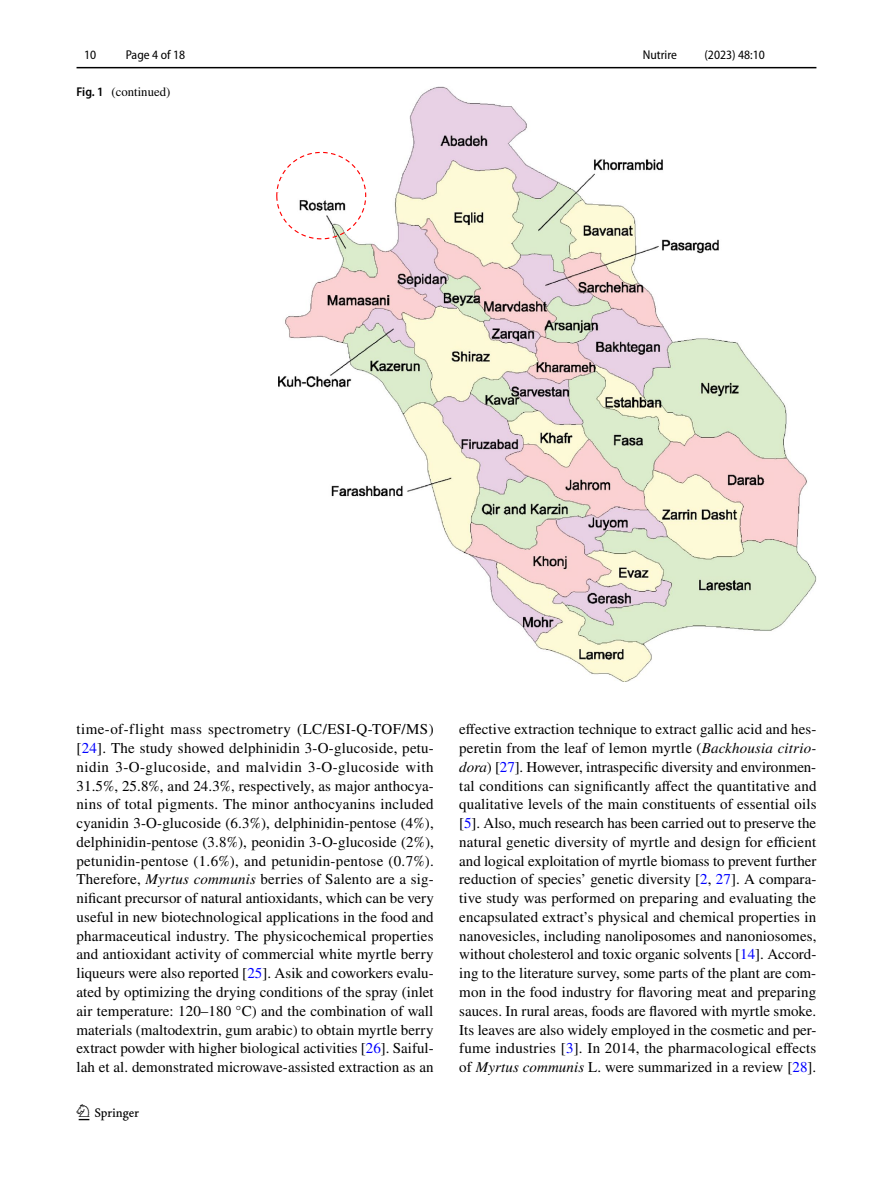
<style>
.page{position:relative;width:893px;height:1187px;background:#fff}
.page>*{position:absolute;margin:0;border:0;box-sizing:border-box;transform-origin:0 0}
.t1{font:22.5px "Springnew Regular 2";color:#000}
.t2{font:15px/18.8px "STIX";letter-spacing:.005em;color:#000;text-align:justify}
.t3{font:semi-condensed 12.75px "Myriad Pro";color:#000}
.t4{font:12.75px "STIX";color:#000}
.s1{font-family:"Myriad Pro";font-weight:600;font-stretch:semi-condensed}
.s2{color:#00f}
.s3{font-style:italic}
</style>
<div class="page">
<hr style="left:77px;top:67px;width:739px;height:1px;background:#000">
<img style="left:278px;top:87px;width:538px;height:595px">
<svg style="left:276px;top:152px;width:90px;height:87px"></svg>
<p class="t3" style="left:84px;top:48px;width:14px">10</p>
<p class="t3" style="left:126px;top:48px;width:61px">Page 4 of 18</p>
<p class="t4" style="left:77px;top:83px;width:95px"><span class="s1">Fig. 1</span> (continued)</p>
<p class="t3" style="left:643px;top:48px;width:36px">Nutrire</p>
<p class="t3" style="left:704px;top:48px;width:62px">(2023) 48:10</p>
<p class="t2" style="left:77px;top:721px;width:359px">time-of-flight mass spectrometry (LC/ESI-Q-TOF/MS) [<span class="s2">24</span>]. The study showed delphinidin 3-O-glucoside, petu&shy;nidin 3-O-glucoside, and malvidin 3-O-glucoside with 31.5%, 25.8%, and 24.3%, respectively, as major anthocya&shy;nins of total pigments. The minor anthocyanins included cyanidin 3-O-glucoside (6.3%), delphinidin-pentose (4%), delphinidin-pentose (3.8%), peonidin 3-O-glucoside (2%), petunidin-pentose (1.6%), and petunidin-pentose (0.7%).<br>Therefore, <span class="s3">Myrtus communis</span> berries of Salento are a sig&shy;nificant precursor of natural antioxidants, which can be very useful in new biotechnological applications in the food and pharmaceutical industry. The physicochemical properties and antioxidant activity of commercial white myrtle berry liqueurs were also reported [<span class="s2">25</span>]. Asik and coworkers evalu&shy;ated by optimizing the drying conditions of the spray (inlet air temperature: 120–180 °C) and the combination of wall materials (maltodextrin, gum arabic) to obtain myrtle berry extract powder with higher biological activities [<span class="s2">26</span>]. Saiful&shy;lah et al. demonstrated microwave-assisted extraction as an</p>
<p class="t2" style="left:459px;top:721px;width:359px">effective extraction technique to extract gallic acid and hes&shy;peretin from the leaf of lemon myrtle (<span class="s3">Backhousia citrio&shy;dora</span>) [<span class="s2">27</span>]. However, intraspecific diversity and environmen&shy;tal conditions can significantly affect the quantitative and qualitative levels of the main constituents of essential oils [<span class="s2">5</span>]. Also, much research has been carried out to preserve the natural genetic diversity of myrtle and design for efficient and logical exploitation of myrtle biomass to prevent further reduction of species’ genetic diversity [<span class="s2">2</span>, <span class="s2">27</span>]. A compara&shy;tive study was performed on preparing and evaluating the encapsulated extract’s physical and chemical properties in nanovesicles, including nanoliposomes and nanoniosomes, without cholesterol and toxic organic solvents [<span class="s2">14</span>]. Accord&shy;ing to the literature survey, some parts of the plant are com&shy;mon in the food industry for flavoring meat and preparing sauces. In rural areas, foods are flavored with myrtle smoke.<br>Its leaves are also widely employed in the cosmetic and per&shy;fume industries [<span class="s2">3</span>]. In 2014, the pharmacological effects of <span class="s3">Myrtus communis</span> L. were summarized in a review [<span class="s2">28</span>].</p>
<h1 class="t1" style="left:79px;top:1104px;width:62px">1 3</h1>
</div>
